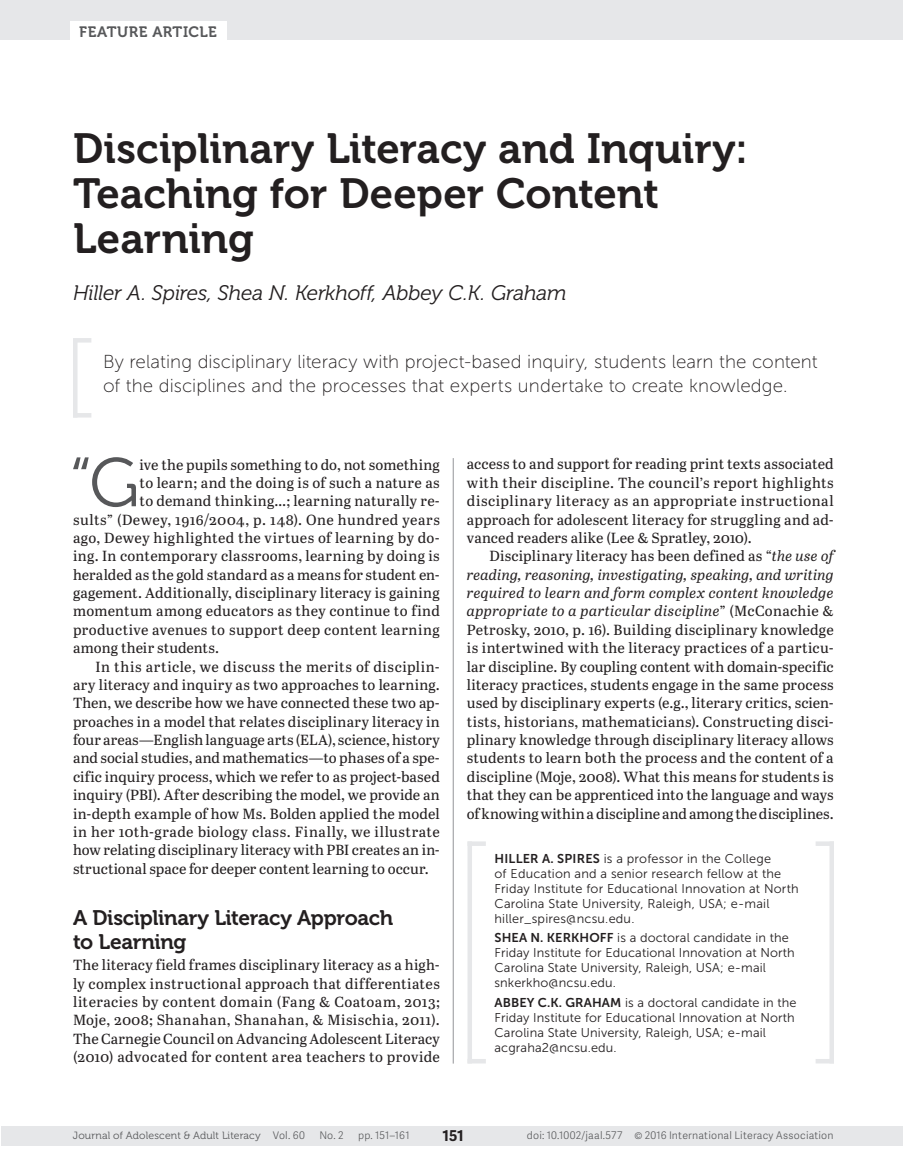
<style>
.page{position:relative;width:903px;height:1173px;background:#fff}
.page>*{position:absolute;margin:0;border:0;box-sizing:border-box;transform-origin:0 0}
.t1{font:68.55px "Museo 300";color:#57585a}
.t2{font:42px/45px "Museo 700";color:#231f20}
.t3{font:italic 21px "Museo 300";letter-spacing:-.01em;color:#231f20}
.t4{font:21px/24px "Museo 700";letter-spacing:-.015em;color:#231f20}
.t5{font:18.75px/24px "Museo Sans 100";letter-spacing:.005em;color:#231f20}
.t6{font:15px "Museo 700";letter-spacing:.03em;color:#57585a}
.t7{font:700 15px "Adelle Sans";color:#231f20}
.t8{font:14.7px/18.3px "Abril Text";letter-spacing:.01em;color:#231f20;text-align:justify}
.t9{font:14.7px "Abril Text";letter-spacing:.035em;color:#231f20}
.t10{font:14.7px "Abril Text";letter-spacing:.03em;color:#231f20}
.t11{font:12.75px/15px "Museo Sans 300";letter-spacing:.01em;color:#231f20}
.t12{font:300 10.5px "Adelle Sans";letter-spacing:.015em;color:#57585a}
.t13{font:10.5px "Museo 300";letter-spacing:.015em;color:#57585a}
.s1{font-style:italic}
.s2{font-family:"Museo Sans 700"}
.s3{font-family:"Adelle Sans";font-weight:300}
</style>
<div class="page">
<div style="left:1px;top:1125px;width:902px;height:20px;background:#e6e7e9"></div>
<div style="left:0;top:0;width:903px;height:40px;background:#e6e7e9"></div>
<div style="left:70px;top:21px;width:156px;height:21px;background:#fff"></div>
<hr style="left:453px;top:458px;width:1px;height:605px;background:#939598">
<div style="left:73px;top:341px;width:5px;height:76px;background:#e6e7e9"></div>
<hr style="left:73px;top:413px;width:18px;height:4px;background:#e6e7e9">
<hr style="left:73px;top:338px;width:18px;height:4px;background:#e6e7e9">
<div style="left:467px;top:841px;width:5px;height:222px;background:#e6e7e9"></div>
<hr style="left:467px;top:1059px;width:19px;height:4px;background:#e6e7e9">
<div style="left:467px;top:841px;width:19px;height:5px;background:#e6e7e9"></div>
<div style="left:829px;top:841px;width:5px;height:222px;background:#e6e7e9"></div>
<hr style="left:815px;top:1059px;width:19px;height:4px;background:#e6e7e9">
<div style="left:815px;top:841px;width:19px;height:5px;background:#e6e7e9"></div>
<p class="t6" style="left:79px;top:24px;width:139px">FEATURE ARTICLE</p>
<h2 class="t2" style="left:73px;top:127px;width:676px">Disciplinary Literacy and Inquiry:<br>Teaching for Deeper Content<br>Learning</h2>
<h3 class="t3" style="left:73px;top:281px;width:495px">Hiller A. Spires, Shea N. Kerkhoff, Abbey C.K. Graham</h3>
<p class="t5" style="left:103px;top:350px;width:716px">By relating disciplinary literacy with project-based inquiry, students learn the content of the disciplines and the processes that experts undertake to create knowledge.</p>
<h1 class="t1" style="left:70px;top:446px;width:71px">“G</h1>
<p class="t8" style="left:139px;top:454px;width:302px">ive the pupils something to do, not something</p>
<p class="t8" style="left:139px;top:473px;width:302px">to learn; and the doing is of such a nature as</p>
<p class="t8" style="left:139px;top:491px;width:302px">to demand thinking…; learning naturally re-</p>
<p class="t9" style="left:73px;top:509px;width:368px">sults” (Dewey, 1916/2004, p. 148). One hundred years</p>
<p class="t10" style="left:73px;top:527px;width:368px">ago, Dewey highlighted the virtues of learning by do-</p>
<p class="t8" style="left:73px;top:546px;width:368px">ing. In contemporary classrooms, learning by doing is</p>
<p class="t8" style="left:73px;top:565px;width:368px">heralded as the gold standard as a means for student en-</p>
<p class="t8" style="left:73px;top:583px;width:368px">gagement. Additionally, disciplinary literacy is gaining</p>
<p class="t8" style="left:73px;top:601px;width:368px">momentum among educators as they continue to find</p>
<p class="t8" style="left:73px;top:620px;width:368px">productive avenues to support deep content learning</p>
<p class="t8" style="left:73px;top:638px;width:147px">among their students.</p>
<p class="t9" style="left:96px;top:656px;width:346px">In this article, we discuss the merits of disciplin-</p>
<p class="t8" style="left:73px;top:675px;width:368px">ary literacy and inquiry as two approaches to learning.</p>
<p class="t8" style="left:73px;top:693px;width:368px">Then, we describe how we have connected these two ap-</p>
<p class="t8" style="left:73px;top:712px;width:368px">proaches in a model that relates disciplinary literacy in</p>
<p class="t8" style="left:73px;top:730px;width:368px">four areas—English language arts (ELA), science, history</p>
<p class="t8" style="left:73px;top:748px;width:368px">and social studies, and mathematics—to phases of a spe-</p>
<p class="t8" style="left:73px;top:767px;width:368px">cific inquiry process, which we refer to as project-based</p>
<p class="t8" style="left:73px;top:785px;width:368px">inquiry (PBI). After describing the model, we provide an</p>
<p class="t8" style="left:73px;top:803px;width:368px">in-depth example of how Ms. Bolden applied the model</p>
<p class="t9" style="left:73px;top:821px;width:368px">in her 10th-grade biology class. Finally, we illustrate</p>
<p class="t8" style="left:73px;top:840px;width:368px">how relating disciplinary literacy with PBI creates an in-</p>
<p class="t8" style="left:73px;top:859px;width:357px">structional space for deeper content learning to occur.</p>
<h3 class="t4" style="left:73px;top:906px;width:322px">A Disciplinary Literacy Approach to Learning</h3>
<p class="t8" style="left:73px;top:955px;width:368px">The literacy field frames disciplinary literacy as a high&shy;ly complex instructional approach that differentiates literacies by content domain (Fang &amp; Coatoam, 2013; Moje, 2008; Shanahan, Shanahan, &amp; Misischia, 2011).<br>The Carnegie Council on Advancing Adolescent Literacy (2010) advocated for content area teachers to provide</p>
<p class="t8" style="left:467px;top:454px;width:368px">access to and support for reading print texts associated with their discipline. The council’s report highlights disciplinary literacy as an appropriate instructional approach for adolescent literacy for struggling and ad&shy;vanced readers alike (Lee &amp; Spratley, 2010).</p>
<p class="t8" style="left:467px;top:546px;width:368px;text-indent:23px">Disciplinary literacy has been defined as “<span class="s1">the use of reading, reasoning, investigating, speaking, and writing required to learn and form complex content knowledge appropriate to a particular discipline</span>” (McConachie &amp; Petrosky, 2010, p. 16). Building disciplinary knowledge is intertwined with the literacy practices of a particu&shy;lar discipline. By coupling content with domain-specific literacy practices, students engage in the same process used by disciplinary experts (e.g., literary critics, scien&shy;tists, historians, mathematicians). Constructing disci&shy;plinary knowledge through disciplinary literacy allows students to learn both the process and the content of a discipline (Moje, 2008). What this means for students is that they can be apprenticed into the language and ways of knowing within a discipline and among the disciplines.</p>
<p class="t11" style="left:494px;top:851px;width:306px"><span class="s2">HILLER A. SPIRES</span> is a professor in the College<br>of Education and a senior research fellow at the Friday Institute for Educational Innovation at North Carolina State University, Raleigh, USA; e-mail hiller_spires@ncsu.edu.</p>
<p class="t11" style="left:494px;top:930px;width:302px"><span class="s2">SHEA N. KERKHOFF</span> is a doctoral candidate in the Friday Institute for Educational Innovation at North Carolina State University, Raleigh, USA; e-mail snkerkho@ncsu.edu.</p>
<p class="t11" style="left:494px;top:995px;width:304px"><span class="s2">ABBEY C.K. GRAHAM</span> is a doctoral candidate in the Friday Institute for Educational Innovation at North Carolina State University, Raleigh, USA; e-mail acgraha2@ncsu.edu.</p>
<p class="t13" style="left:73px;top:1129px;width:233px">Journal of Adolescent &amp; Adult Literacy <span class="s3">Vol. 60</span></p>
<p class="t12" style="left:319px;top:1127px;width:26px">No. 2</p>
<p class="t12" style="left:358px;top:1127px;width:53px">pp. 151–161</p>
<p class="t7" style="left:442px;top:1124px;width:23px">151</p>
<p class="t12" style="left:527px;top:1127px;width:308px">doi: 10.1002/jaal.577 © 2016 International Literacy Association</p>
</div>
